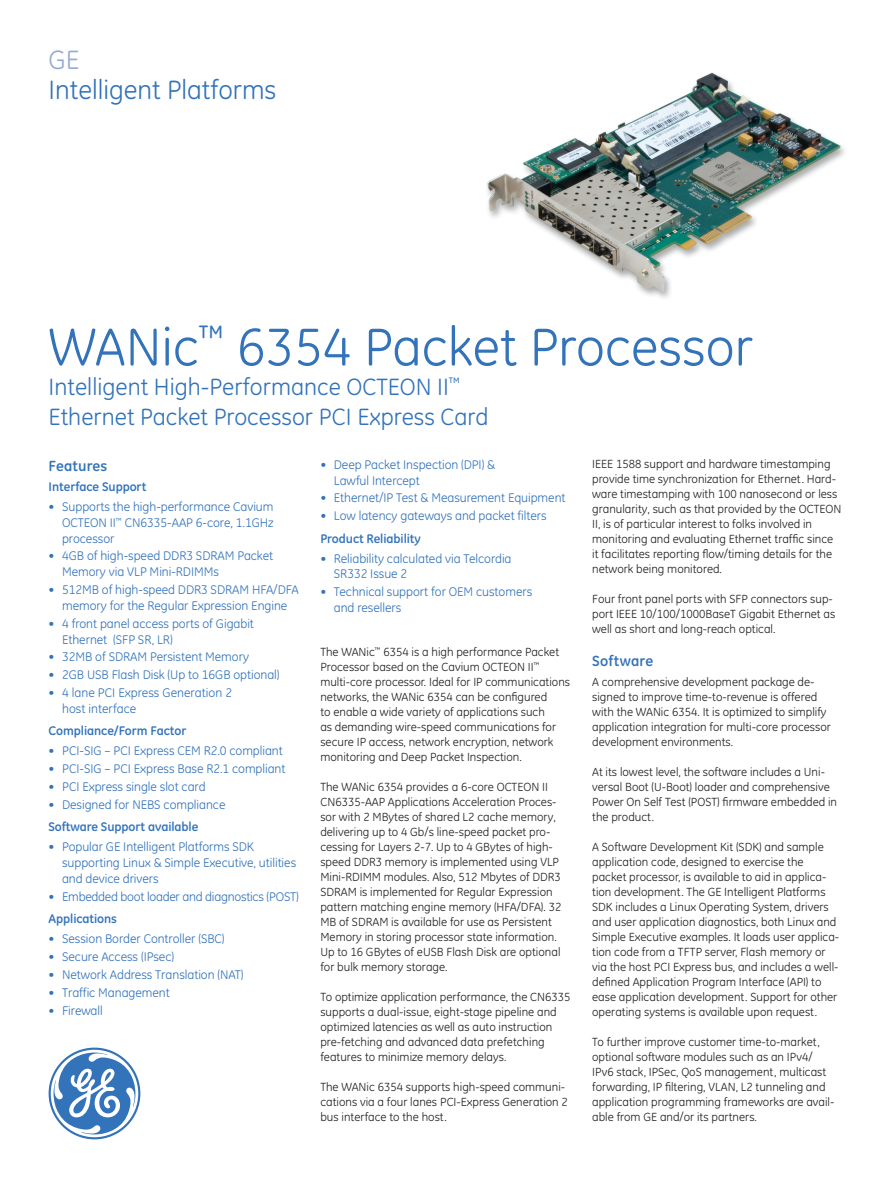
<style>
.page{position:relative;width:891px;height:1188px;background:#fff}
.page>*{position:absolute;margin:0;border:0;box-sizing:border-box;transform-origin:0 0}
.t1{font:54px "GE Inspira";color:#3273ba}
.t2{font:27px "GE Inspira";color:#3273ba}
.t3{font:27px "GE Inspira";color:#97aad6}
.t4{font:24px/30px "GE Inspira";color:#3273ba}
.t5{font:700 15px "GE Inspira";letter-spacing:.01em;color:#3273ba}
.t6{font:12.75px/15.8px "GE Inspira";letter-spacing:-.005em;color:#3273ba}
.t7{font:700 12.75px "GE Inspira";letter-spacing:-.005em;color:#3273ba}
.t8{font:12px/15px "GE Inspira";color:#231f20}
</style>
<div class="page">
<svg style="left:49px;top:1048px;width:91px;height:91px"></svg>
<img style="left:487px;top:72px;width:358px;height:226px">
<h2 class="t3" style="left:49px;top:44px;width:32px">GE</h2>
<h2 class="t2" style="left:49px;top:74px;width:229px">Intelligent Platforms</h2>
<h1 class="t1" style="left:49px;top:316px;width:706px">WANic<sup>™</sup> 6354 Packet Processor</h1>
<h3 class="t4" style="left:49px;top:372px;width:441px">Intelligent High-Performance OCTEON II<sup>™<br></sup>Ethernet Packet Processor PCI Express Card</h3>
<p class="t5" style="left:49px;top:456px;width:60px">Features</p>
<p class="t7" style="left:49px;top:478px;width:99px">Interface Support</p>
<p class="t6" style="left:62px;top:499px;width:213px;text-align:justify;text-indent:-14px">• Supports the high-performance Cavium OCTEON II<sup>™</sup> CN6335-AAP 6-core, 1.1GHz processor</p>
<p class="t6" style="left:62px;top:548px;width:213px;text-indent:-14px">• 4GB of high-speed DDR3 SDRAM Packet<br>Memory via VLP Mini-RDIMMs</p>
<p class="t6" style="left:49px;top:582px;width:252px;text-align:center">• 512MB of high-speed DDR3 SDRAM HFA/DFA memory for the Regular Expression Engine</p>
<p class="t6" style="left:62px;top:616px;width:193px;text-indent:-14px">• 4 front panel access ports of Gigabit<br>Ethernet (SFP SR, LR)</p>
<p class="t6" style="left:49px;top:649px;width:202px">• 32MB of SDRAM Persistent Memory</p>
<p class="t6" style="left:49px;top:667px;width:233px">• 2GB USB Flash Disk (Up to 16GB optional)</p>
<p class="t6" style="left:62px;top:685px;width:172px;text-indent:-14px">• 4 lane PCI Express Generation 2 host interface</p>
<p class="t7" style="left:49px;top:723px;width:139px">Compliance/Form Factor</p>
<p class="t6" style="left:49px;top:743px;width:236px">• PCI-SIG – PCI Express CEM R2.0 compliant</p>
<p class="t6" style="left:49px;top:761px;width:238px">• PCI-SIG – PCI Express Base R2.1 compliant</p>
<p class="t6" style="left:49px;top:779px;width:158px">• PCI Express single slot card</p>
<p class="t6" style="left:49px;top:797px;width:178px">• Designed for NEBS compliance</p>
<p class="t7" style="left:49px;top:819px;width:151px">Software Support available</p>
<p class="t6" style="left:62px;top:839px;width:236px;text-indent:-13px">• Popular GE Intelligent Platforms SDK supporting Linux &amp; Simple Executive, utilities and device drivers</p>
<p class="t6" style="left:49px;top:889px;width:252px">• Embedded boot loader and diagnostics (POST)</p>
<p class="t7" style="left:49px;top:910px;width:70px">Applications</p>
<p class="t6" style="left:49px;top:931px;width:178px">• Session Border Controller (SBC)</p>
<p class="t6" style="left:49px;top:949px;width:127px">• Secure Access (IPsec)</p>
<p class="t6" style="left:49px;top:967px;width:197px">• Network Address Translation (NAT)</p>
<p class="t6" style="left:49px;top:985px;width:123px">• Traffic Management</p>
<p class="t6" style="left:49px;top:1002px;width:56px">• Firewall</p>
<p class="t6" style="left:334px;top:457px;width:163px;text-indent:-14px">• Deep Packet Inspection (DPI) &amp;<br>Lawful Intercept</p>
<p class="t6" style="left:320px;top:490px;width:247px">• Ethernet/IP Test &amp; Measurement Equipment</p>
<p class="t6" style="left:320px;top:508px;width:228px">• Low latency gateways and packet filters</p>
<p class="t7" style="left:320px;top:530px;width:102px">Product Reliability</p>
<p class="t6" style="left:334px;top:550px;width:179px;text-indent:-14px">• Reliability calculated via Telcordia<br>SR332 Issue 2</p>
<p class="t6" style="left:334px;top:584px;width:200px;text-indent:-14px">• Technical support for OEM customers and resellers</p>
<p class="t8" style="left:320px;top:644px;width:251px">The WANic<sup>™</sup> 6354 is a high performance Packet Processor based on the Cavium OCTEON II<sup>™ </sup>multi-core processor. Ideal for IP communications networks, the WANic 6354 can be configured<br>to enable a wide variety of applications such<br>as demanding wire-speed communications for secure IP access, network encryption, network monitoring and Deep Packet Inspection.</p>
<p class="t8" style="left:320px;top:779px;width:242px">The WANic 6354 provides a 6-core OCTEON II CN6335-AAP Applications Acceleration Proces&shy;sor with 2 MBytes of shared L2 cache memory, delivering up to 4 Gb/s line-speed packet pro&shy;cessing for Layers 2-7. Up to 4 GBytes of high&shy;speed DDR3 memory is implemented using VLP Mini-RDIMM modules. Also, 512 Mbytes of DDR3<br>SDRAM is implemented for Regular Expression pattern matching engine memory (HFA/DFA). 32<br>MB of SDRAM is available for use as Persistent Memory in storing processor state information.<br>Up to 16 GBytes of eUSB Flash Disk are optional for bulk memory storage.</p>
<p class="t8" style="left:320px;top:989px;width:252px">To optimize application performance, the CN6335 supports a dual-issue, eight-stage pipeline and optimized latencies as well as auto instruction pre-fetching and advanced data prefetching features to minimize memory delays.</p>
<p class="t8" style="left:320px;top:1079px;width:249px">The WANic 6354 supports high-speed communi&shy;cations via a four lanes PCI-Express Generation 2 bus interface to the host.</p>
<p class="t8" style="left:592px;top:457px;width:251px">IEEE 1588 support and hardware timestamping provide time synchronization for Ethernet. Hard&shy;ware timestamping with 100 nanosecond or less granularity, such as that provided by the OCTEON II, is of particular interest to folks involved in monitoring and evaluating Ethernet traffic since it facilitates reporting flow/timing details for the network being monitored.</p>
<p class="t8" style="left:592px;top:592px;width:245px">Four front panel ports with SFP connectors sup&shy;port IEEE 10/100/1000BaseT Gigabit Ethernet as well as short and long-reach optical.</p>
<p class="t5" style="left:592px;top:651px;width:63px">Software</p>
<p class="t8" style="left:592px;top:674px;width:240px">A comprehensive development package de&shy;signed to improve time-to-revenue is offered with the WANic 6354. It is optimized to simplify application integration for multi-core processor development environments.</p>
<p class="t8" style="left:592px;top:764px;width:246px">At its lowest level, the software includes a Uni&shy;versal Boot (U-Boot) loader and comprehensive Power On Self Test (POST) firmware embedded in the product.</p>
<p class="t8" style="left:592px;top:839px;width:249px">A Software Development Kit (SDK) and sample application code, designed to exercise the packet processor, is available to aid in applica&shy;tion development. The GE Intelligent Platforms SDK includes a Linux Operating System, drivers and user application diagnostics, both Linux and Simple Executive examples. It loads user applica&shy;tion code from a TFTP server, Flash memory or via the host PCI Express bus, and includes a well&shy;defined Application Program Interface (API) to ease application development. Support for other operating systems is available upon request.</p>
<p class="t8" style="left:592px;top:1034px;width:244px">To further improve customer time-to-market, optional software modules such as an IPv4/ IPv6 stack, IPSec, QoS management, multicast forwarding, IP filtering, VLAN, L2 tunneling and application programming frameworks are avail&shy;able from GE and/or its partners.</p>
</div>
